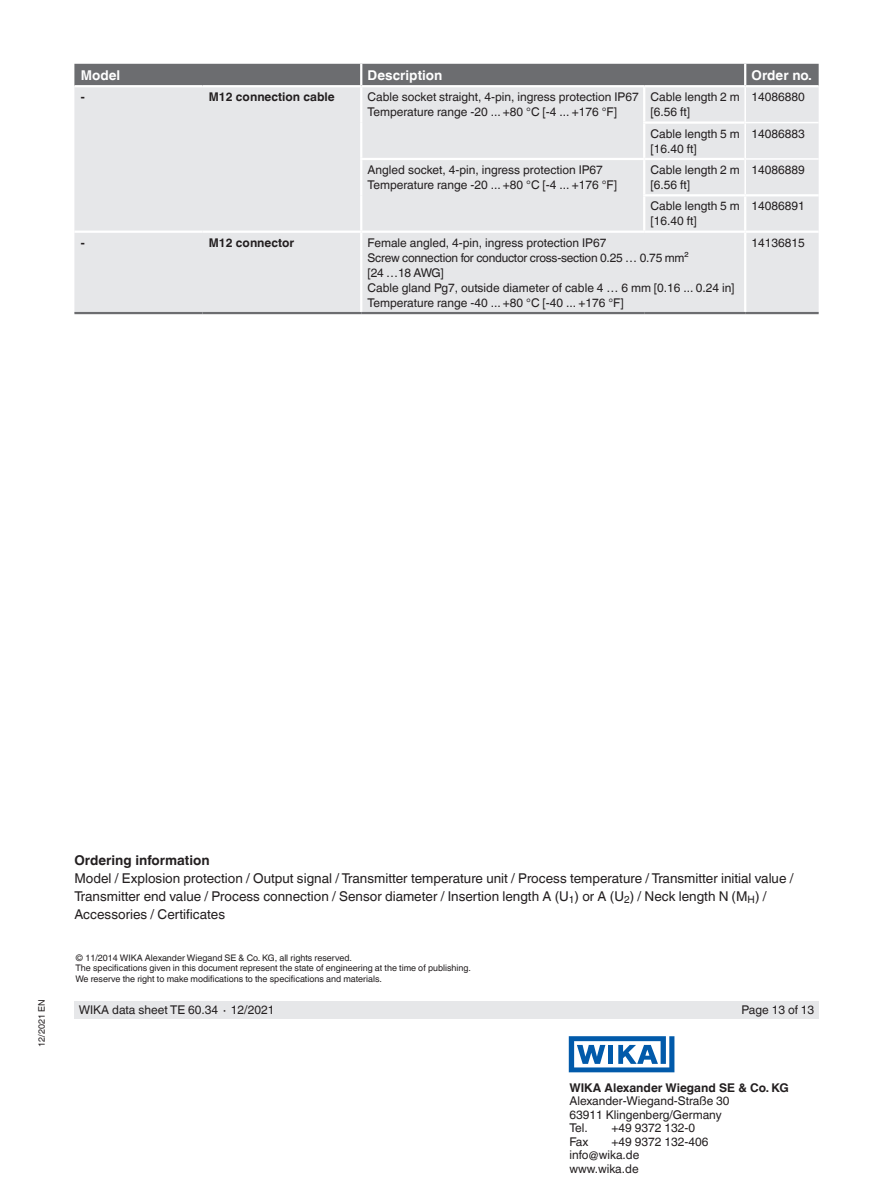
<style>
.page{position:relative;width:893px;height:1188px;background:#fff}
.page>*{position:absolute;margin:0;border:0;box-sizing:border-box;transform-origin:0 0}
.t1{font:13.5px/18px "Helvetica World";color:#231f20}
.t2{font:700 13.5px "Helvetica World";color:#fff}
.t3{font:700 13.5px "Helvetica World";color:#231f20}
.t4{font:12px/15px "Helvetica World";color:#231f20}
.t5{font:700 12px "Helvetica World";color:#231f20}
.t6{font:9px/10.5px "Helvetica World";color:#231f20}
</style>
<div class="page">
<div style="left:74px;top:1001px;width:745px;height:17px;background:#e6e7e9"></div>
<svg style="left:569px;top:1036px;width:105px;height:36px"></svg>
<div style="left:74px;top:64px;width:745px;height:21px;background:#6c6d70"></div>
<div style="left:74px;top:87px;width:745px;height:225px;background:#e6e7e9"></div>
<hr style="left:744px;top:64px;width:2px;height:21px;background:#fff">
<hr style="left:643px;top:121px;width:101px;height:3px;background:#fff">
<hr style="left:360px;top:158px;width:284px;height:2px;background:#fff">
<hr style="left:643px;top:160px;width:2px;height:34px;background:#fff">
<hr style="left:643px;top:196px;width:2px;height:35px;background:#fff">
<hr style="left:643px;top:87px;width:2px;height:34px;background:#fff">
<hr style="left:643px;top:124px;width:2px;height:34px;background:#fff">
<hr style="left:360px;top:87px;width:2px;height:36px;background:#fff">
<hr style="left:360px;top:123px;width:2px;height:35px;background:#fff">
<hr style="left:360px;top:160px;width:2px;height:35px;background:#fff">
<hr style="left:360px;top:195px;width:2px;height:36px;background:#fff">
<hr style="left:644px;top:158px;width:100px;height:2px;background:#fff">
<hr style="left:643px;top:194px;width:102px;height:2px;background:#fff">
<hr style="left:745px;top:194px;width:74px;height:2px;background:#fff">
<hr style="left:744px;top:196px;width:2px;height:35px;background:#fff">
<hr style="left:74px;top:312px;width:128px;height:2px;background:#6c6d70">
<hr style="left:202px;top:312px;width:159px;height:2px;background:#6c6d70">
<hr style="left:745px;top:312px;width:74px;height:2px;background:#6c6d70">
<hr style="left:360px;top:64px;width:2px;height:21px;background:#fff">
<hr style="left:360px;top:233px;width:2px;height:79px;background:#fff">
<hr style="left:744px;top:233px;width:2px;height:79px;background:#fff">
<hr style="left:361px;top:312px;width:283px;height:2px;background:#6c6d70">
<hr style="left:644px;top:312px;width:101px;height:2px;background:#6c6d70">
<hr style="left:74px;top:231px;width:128px;height:2px;background:#fff">
<hr style="left:202px;top:231px;width:159px;height:2px;background:#fff">
<hr style="left:361px;top:231px;width:283px;height:2px;background:#fff">
<hr style="left:644px;top:231px;width:101px;height:2px;background:#fff">
<hr style="left:745px;top:231px;width:74px;height:2px;background:#fff">
<hr style="left:744px;top:87px;width:2px;height:35px;background:#fff">
<hr style="left:744px;top:122px;width:75px;height:1px;background:#fff">
<hr style="left:744px;top:123px;width:2px;height:35px;background:#fff">
<hr style="left:744px;top:158px;width:75px;height:2px;background:#fff">
<hr style="left:744px;top:160px;width:2px;height:34px;background:#fff">
<p class="t2" style="left:81px;top:67px;width:41px">Model</p>
<p class="t2" style="left:368px;top:67px;width:76px">Description</p>
<p class="t2" style="left:752px;top:67px;width:62px">Order no.</p>
<p class="t5" style="left:81px;top:90px;width:5px">-</p>
<p class="t5" style="left:209px;top:90px;width:127px">M12 connection cable</p>
<p class="t4" style="left:368px;top:90px;width:273px">Cable socket straight, 4-pin, ingress protection IP67<br>Temperature range -20 ... +80 °C [-4 ... +176 °F]</p>
<p class="t4" style="left:651px;top:90px;width:91px">Cable length 2 m [6.56 ft]</p>
<p class="t4" style="left:752px;top:90px;width:55px">14086880</p>
<p class="t4" style="left:651px;top:126px;width:91px">Cable length 5 m [16.40 ft]</p>
<p class="t4" style="left:752px;top:126px;width:55px">14086883</p>
<p class="t4" style="left:368px;top:162px;width:251px">Angled socket, 4-pin, ingress protection IP67<br>Temperature range -20 ... +80 °C [-4 ... +176 °F]</p>
<p class="t4" style="left:651px;top:162px;width:91px">Cable length 2 m [6.56 ft]</p>
<p class="t4" style="left:752px;top:162px;width:55px">14086889</p>
<p class="t4" style="left:651px;top:199px;width:91px">Cable length 5 m [16.40 ft]</p>
<p class="t4" style="left:752px;top:199px;width:55px">14086891</p>
<p class="t5" style="left:81px;top:236px;width:5px">-</p>
<p class="t5" style="left:209px;top:236px;width:87px">M12 connector</p>
<p class="t4" style="left:368px;top:235px;width:368px">Female angled, 4-pin, ingress protection IP67<br>Screw connection for conductor cross-section 0.25 … 0.75 mm²<br>[24 …18 AWG]<br>Cable gland Pg7, outside diameter of cable 4 … 6 mm [0.16 ... 0.24 in] Temperature range -40 ... +80 °C [-40 ... +176 °F]</p>
<p class="t4" style="left:752px;top:235px;width:55px">14136815</p>
<p class="t3" style="left:74px;top:853px;width:137px">Ordering information</p>
<p class="t1" style="left:74px;top:870px;width:721px">Model / Explosion protection / Output signal / Transmitter temperature unit / Process temperature / Transmitter initial value /<br>Transmitter end value / Process connection / Sensor diameter / Insertion length A (U<sub>1</sub>) or A (U<sub>2</sub>) / Neck length N (M<sub>H</sub>) /<br>Accessories / Certificates</p>
<p class="t6" style="left:75px;top:952px;width:397px">© 11/2014 WIKA Alexander Wiegand SE &amp; Co. KG, all rights reserved.<br>The specifications given in this document represent the state of engineering at the time of publishing.<br>We reserve the right to make modifications to the specifications and materials.</p>
<p class="t6" style="left:36px;top:1047px;width:49px;rotate:-90deg">12/2021 EN</p>
<p class="t4" style="left:79px;top:1002px;width:197px">WIKA data sheet TE 60.34 ∙ 12/2021</p>
<p class="t4" style="left:741px;top:1002px;width:74px">Page 13 of 13</p>
<p class="t5" style="left:569px;top:1080px;width:221px">WIKA Alexander Wiegand SE &amp; Co. KG</p>
<p class="t4" style="left:569px;top:1094px;width:162px;line-height:13.5px">Alexander-Wiegand-Straße 30<br>63911 Klingenberg/Germany<br>Tel.</p>
<p class="t4" style="left:611px;top:1120px;width:85px">+49 9372 132-0</p>
<p class="t4" style="left:569px;top:1134px;width:21px">Fax</p>
<p class="t4" style="left:569px;top:1135px;width:140px;line-height:13.5px;text-indent:42px">+49 9372 132-406 info@wika.de www.wika.de</p>
</div>
